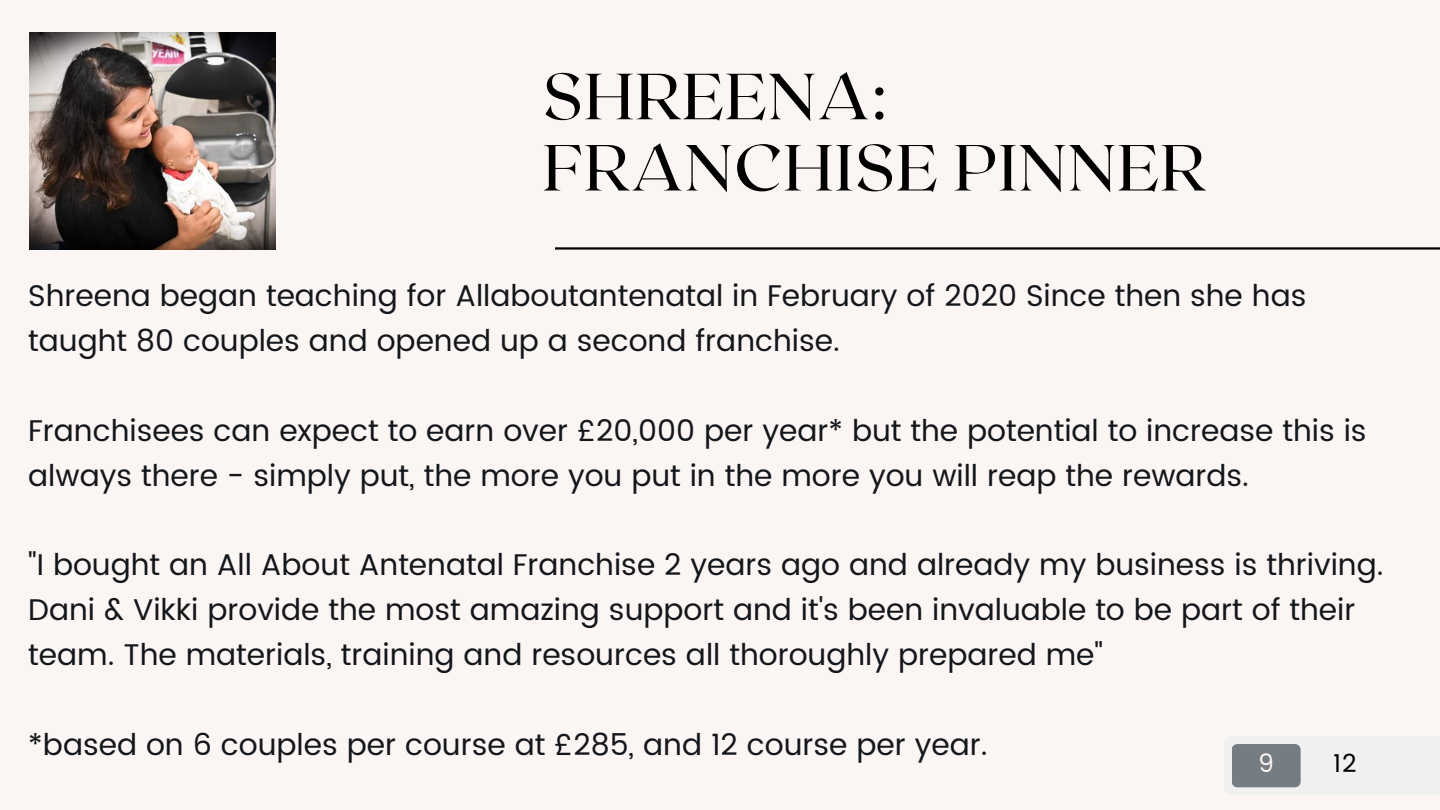
<style>
.page{position:relative;width:1440px;height:810px;background:#fbf5f3}
.page>*{position:absolute;margin:0;border:0;box-sizing:border-box;transform-origin:0 0}
.t1{font:65px/71.2px "Roxborough CF";letter-spacing:.025em;color:#000}
.t2{font:29.9px/44.9px "Poppins";color:#13161b}
.t3{font:25px "Poppins";color:#000}
.t4{font:25px "Poppins";color:#fbf5f3}
</style>
<div class="page">
<hr style="left:555px;top:247px;width:885px;height:3px;background:#000">
<img style="left:30px;top:32px;width:246px;height:218px">
<div style="left:1225px;top:737px;width:215px;height:57px;background:#f0f0f0"></div>
<div style="left:1232px;top:744px;width:69px;height:43px;background:#757d82;border-radius:6px"></div>
<h1 class="t1" style="left:543px;top:58px;width:664px">SHREENA:<br>FRANCHISE PINNER</h1>
<p class="t2" style="left:28px;top:273px;width:1280px">Shreena began teaching for Allaboutantenatal in February of 2020 Since then she has taught 80 couples and opened up a second franchise.</p>
<p class="t2" style="left:28px;top:408px;width:1340px">Franchisees can expect to earn over £20,000 per year* but the potential to increase this is always there - simply put, the more you put in the more you will reap the rewards.</p>
<p class="t2" style="left:28px;top:543px;width:1357px">"I bought an All About Antenatal Franchise 2 years ago and already my business is thriving.<br>Dani &amp; Vikki provide the most amazing support and it's been invaluable to be part of their team. The materials, training and resources all thoroughly prepared me"</p>
<p class="t2" style="left:28px;top:722px;width:961px">*based on 6 couples per course at £285, and 12 course per year.</p>
<p class="t4" style="left:1258px;top:749px;width:17px">9</p>
<p class="t3" style="left:1333px;top:749px;width:25px">12</p>
</div>
